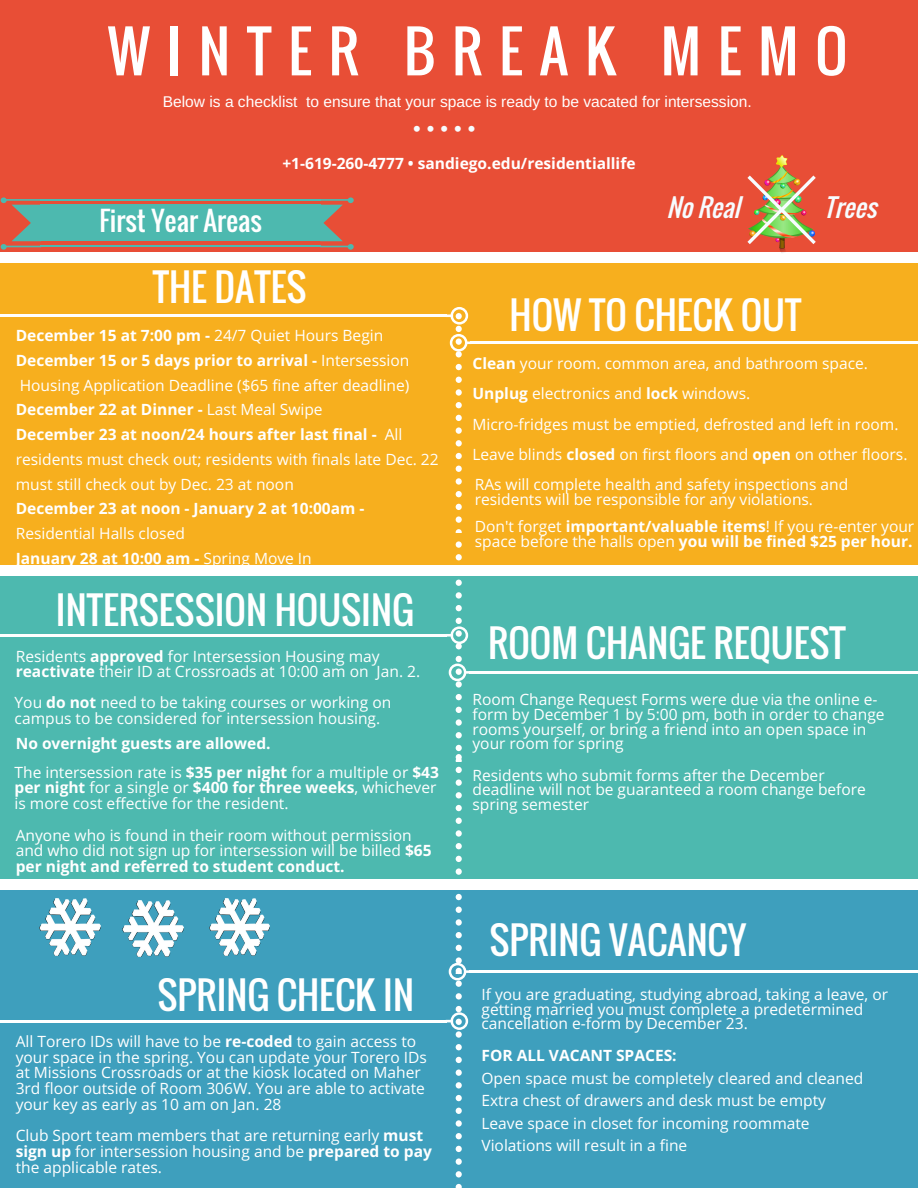
<style>
.page{position:relative;width:918px;height:1188px;background:#fff}
.page>*{position:absolute;margin:0;border:0;box-sizing:border-box;transform-origin:0 0}
.t1{font:55.95px "Oswald";letter-spacing:.3em;color:#fff}
.t2{font:37.35px "Oswald";color:#fff}
.t3{font:26.55px "Oswald";color:#fff}
.t4{font:italic 24.9px "Oswald";color:#f7fcff}
.t5{font:21.75px "Arimo";color:#f7fcff}
.t6{font:15.6px/15.8px "Open Sans";color:#fff}
.t7{font:700 15.6px/28.2px "Open Sans";color:#fff}
.t8{font:15.6px "Arimo";color:#fff}
.s1{font-weight:700}
.s2{font-weight:400}
</style>
<div class="page">
<div style="left:0;top:0;width:918px;height:252px;background:#e84e36"></div>
<div style="left:0;top:263px;width:918px;height:302px;background:#f7af1e"></div>
<div style="left:0;top:576px;width:918px;height:303px;background:#4db9af"></div>
<div style="left:0;top:890px;width:918px;height:298px;background:#3e9fbd"></div>
<div style="left:456px;top:1031px;width:6px;height:7px;background:#fff;border-radius:50%"></div>
<svg style="left:456px;top:1044px;width:6px;height:6px"></svg>
<div style="left:456px;top:1069px;width:6px;height:7px;background:#fff;border-radius:50%"></div>
<div style="left:456px;top:1082px;width:6px;height:7px;background:#fff;border-radius:50%"></div>
<div style="left:456px;top:993px;width:6px;height:7px;background:#fff;border-radius:50%"></div>
<svg style="left:456px;top:1057px;width:6px;height:6px"></svg>
<div style="left:456px;top:1158px;width:6px;height:7px;background:#fff;border-radius:50%"></div>
<div style="left:456px;top:1171px;width:6px;height:7px;background:#fff;border-radius:50%"></div>
<svg style="left:456px;top:1184px;width:6px;height:4px"></svg>
<svg style="left:456px;top:1146px;width:6px;height:6px"></svg>
<svg style="left:456px;top:1108px;width:6px;height:6px"></svg>
<div style="left:456px;top:1120px;width:6px;height:7px;background:#fff;border-radius:50%"></div>
<svg style="left:456px;top:1095px;width:6px;height:6px"></svg>
<svg style="left:456px;top:1133px;width:6px;height:6px"></svg>
<svg style="left:456px;top:818px;width:6px;height:6px"></svg>
<div style="left:456px;top:830px;width:6px;height:7px;background:#fff;border-radius:50%"></div>
<svg style="left:456px;top:805px;width:6px;height:6px"></svg>
<svg style="left:456px;top:856px;width:6px;height:6px"></svg>
<div style="left:456px;top:868px;width:6px;height:7px;background:#fff;border-radius:50%"></div>
<svg style="left:456px;top:767px;width:6px;height:6px"></svg>
<div style="left:456px;top:779px;width:6px;height:7px;background:#fff;border-radius:50%"></div>
<div style="left:456px;top:792px;width:6px;height:7px;background:#fff;border-radius:50%"></div>
<svg style="left:456px;top:843px;width:6px;height:6px"></svg>
<svg style="left:456px;top:945px;width:6px;height:6px"></svg>
<div style="left:456px;top:957px;width:6px;height:7px;background:#fff;border-radius:50%"></div>
<svg style="left:456px;top:932px;width:6px;height:6px"></svg>
<svg style="left:456px;top:894px;width:6px;height:6px"></svg>
<svg style="left:456px;top:907px;width:6px;height:6px"></svg>
<div style="left:456px;top:919px;width:6px;height:7px;background:#fff;border-radius:50%"></div>
<svg style="left:456px;top:605px;width:6px;height:6px"></svg>
<div style="left:456px;top:592px;width:6px;height:7px;background:#fff;border-radius:50%"></div>
<svg style="left:456px;top:541px;width:6px;height:7px"></svg>
<svg style="left:456px;top:554px;width:6px;height:6px"></svg>
<svg style="left:456px;top:580px;width:6px;height:6px"></svg>
<svg style="left:456px;top:732px;width:6px;height:6px"></svg>
<svg style="left:456px;top:745px;width:6px;height:16px"></svg>
<div style="left:456px;top:719px;width:6px;height:7px;background:#fff;border-radius:50%"></div>
<div style="left:456px;top:681px;width:6px;height:7px;background:#fff;border-radius:50%"></div>
<svg style="left:456px;top:694px;width:6px;height:6px"></svg>
<svg style="left:456px;top:707px;width:6px;height:6px"></svg>
<svg style="left:456px;top:377px;width:6px;height:6px"></svg>
<div style="left:456px;top:389px;width:6px;height:7px;background:#fff;border-radius:50%"></div>
<svg style="left:456px;top:364px;width:6px;height:6px"></svg>
<svg style="left:456px;top:415px;width:6px;height:6px"></svg>
<div style="left:456px;top:427px;width:6px;height:7px;background:#fff;border-radius:50%"></div>
<div style="left:456px;top:351px;width:6px;height:7px;background:#fff;border-radius:50%"></div>
<svg style="left:456px;top:402px;width:6px;height:6px"></svg>
<svg style="left:456px;top:504px;width:6px;height:6px"></svg>
<div style="left:456px;top:516px;width:6px;height:7px;background:#fff;border-radius:50%"></div>
<svg style="left:456px;top:529px;width:6px;height:4px"></svg>
<svg style="left:456px;top:491px;width:6px;height:6px"></svg>
<svg style="left:456px;top:453px;width:6px;height:6px"></svg>
<svg style="left:456px;top:466px;width:6px;height:6px"></svg>
<svg style="left:456px;top:440px;width:6px;height:6px"></svg>
<div style="left:456px;top:478px;width:6px;height:7px;background:#fff;border-radius:50%"></div>
<hr style="left:0;top:314px;width:447px;height:3px;background:#fff">
<hr style="left:470px;top:341px;width:448px;height:3px;background:#fff">
<svg style="left:446px;top:307px;width:25px;height:45px"></svg>
<hr style="left:0;top:634px;width:447px;height:3px;background:#fff">
<svg style="left:447px;top:618px;width:21px;height:31px"></svg>
<hr style="left:469px;top:671px;width:449px;height:3px;background:#fff">
<svg style="left:449px;top:656px;width:20px;height:25px"></svg>
<hr style="left:0;top:1020px;width:447px;height:2px;background:#fff">
<svg style="left:446px;top:1006px;width:22px;height:24px"></svg>
<hr style="left:469px;top:970px;width:449px;height:3px;background:#fff">
<svg style="left:449px;top:963px;width:20px;height:24px"></svg>
<img style="left:749px;top:155px;width:65px;height:98px">
<img style="left:747px;top:176px;width:69px;height:68px">
<img style="left:39px;top:899px;width:61px;height:56px">
<img style="left:123px;top:900px;width:60px;height:56px">
<img style="left:209px;top:899px;width:61px;height:56px">
<div style="left:41px;top:205px;width:280px;height:36px;background:#4db9af"></div>
<hr style="left:41px;top:246px;width:280px;height:1px;background:#4db9af">
<hr style="left:41px;top:199px;width:280px;height:2px;background:#4db9af">
<svg style="left:1px;top:197px;width:40px;height:53px"></svg>
<svg style="left:320px;top:197px;width:34px;height:53px"></svg>
<h1 class="t1" style="left:108px;top:9px;width:741px">WINTER BREAK MEMO</h1>
<p class="t8" style="left:163px;top:93px;width:590px">Below is a checklist to ensure that your space is ready to be vacated for intersession.</p>
<h3 class="t5" style="left:413px;top:116px;width:64px">•••••</h3>
<h3 class="t3" style="left:99px;top:200px;width:164px">First Year Areas</h3>
<p class="t7" style="left:282px;top:149px;width:355px">+1-619-260-4777 • sandiego.edu/residentiallife</p>
<h3 class="t4" style="left:666px;top:189px;width:84px">No Real</h3>
<h3 class="t4" style="left:823px;top:189px;width:63px">Trees</h3>
<h2 class="t2" style="left:153px;top:258px;width:155px">THE DATES</h2>
<p class="t6" style="left:16px;top:323px;width:424px;line-height:24.8px"><span class="s1">December 15 at 7:00 pm -</span> 24/7 Quiet Hours Begin <span class="s1">December 15 or 5 days prior to arrival -</span> Intersession Housing Application Deadline ($65 fine after deadline)<br><span class="s1">December 22 at Dinner -</span> Last Meal Swipe<br><span class="s1">December 23 at noon/24 hours after last final -</span> All residents must check out; residents with finals late Dec. 22 must still check out by Dec. 23 at noon</p>
<p class="t7" style="left:16px;top:494px;width:350px">December 23 at noon - January 2 at 10:00am -</p>
<p class="t6" style="left:16px;top:521px;width:298px;line-height:24.8px">Residential Halls closed<br><span class="s1">January 28 at 10:00 am -</span> Spring Move In</p>
<h2 class="t2" style="left:56px;top:581px;width:360px">INTERSESSION HOUSING</h2>
<p class="t6" style="left:16px;top:648px;width:406px">Residents <span class="s1">approved</span> for Intersession Housing may <span class="s1">reactivate</span> their ID at Crossroads at 10:00 am on Jan. 2.</p>
<p class="t6" style="left:15px;top:694px;width:378px">You <span class="s1">do not</span> need to be taking courses or working on campus to be considered for intersession housing.</p>
<p class="t7" style="left:15px;top:729px;width:426px">No overnight guests are allowed.<br><span class="s2">The intersession rate is</span> $35 per night <span class="s2">for a multiple or</span> $43</p>
<p class="t6" style="left:15px;top:779px;width:423px"><span class="s1">per night</span> for a single or <span class="s1">$400 for three weeks</span>, whichever is more cost effective for the resident.</p>
<p class="t6" style="left:16px;top:827px;width:417px">Anyone who is found in their room without permission and who did not sign up for intersession will be billed <span class="s1">$65 per night and referred to student conduct.</span></p>
<h2 class="t2" style="left:157px;top:967px;width:258px">SPRING CHECK IN</h2>
<p class="t6" style="left:16px;top:1033px;width:413px">All Torero IDs will have to be <span class="s1">re-coded</span> to gain access to your space in the spring. You can update your Torero IDs at Missions Crossroads or at the kiosk located on Maher 3rd floor outside of Room 306W. You are able to activate your key as early as 10 am on Jan. 28</p>
<p class="t6" style="left:16px;top:1127px;width:418px">Club Sport team members that are returning early <span class="s1">must sign up</span> for intersession housing and be <span class="s1">prepared to pay </span>the applicable rates.</p>
<h2 class="t2" style="left:510px;top:286px;width:293px">HOW TO CHECK OUT</h2>
<p class="t6" style="left:472px;top:348px;width:437px;line-height:30.3px"><span class="s1">Clean</span> your room. common area, and bathroom space.<br><span class="s1">Unplug</span> electronics and <span class="s1">lock</span> windows.<br>Micro-fridges must be emptied, defrosted and left in room.<br>Leave blinds <span class="s1">closed</span> on first floors and <span class="s1">open</span> on other floors.</p>
<p class="t6" style="left:475px;top:477px;width:375px;line-height:14.7px">RAs will complete health and safety inspections and residents will be responsible for any violations.</p>
<p class="t6" style="left:475px;top:519px;width:441px;line-height:14.7px">Don't forget <span class="s1">important/valuable items</span>! If you re-enter your space before the halls open <span class="s1">you will be fined $25 per hour.</span></p>
<h2 class="t2" style="left:488px;top:615px;width:359px">ROOM CHANGE REQUEST</h2>
<p class="t6" style="left:472px;top:692px;width:414px;line-height:14.7px">Room Change Request Forms were due via the online e&shy;form by December 1 by 5:00 pm, both in order to change rooms yourself, or bring a friend into an open space in your room for spring</p>
<p class="t6" style="left:472px;top:767px;width:395px;line-height:14.7px">Residents who submit forms after the December deadline will not be guaranteed a room change before spring semester</p>
<h2 class="t2" style="left:489px;top:912px;width:259px">SPRING VACANCY</h2>
<p class="t6" style="left:481px;top:987px;width:408px;line-height:14.7px">If you are graduating, studying abroad, taking a leave, or getting married you must complete a predetermined cancellation e-form by December 23.</p>
<p class="t7" style="left:481px;top:1041px;width:197px">FOR ALL VACANT SPACES:</p>
<p class="t6" style="left:481px;top:1067px;width:383px;line-height:22.5px">Open space must be completely cleared and cleaned Extra chest of drawers and desk must be empty Leave space in closet for incoming roommate Violations will result in a fine</p>
</div>
